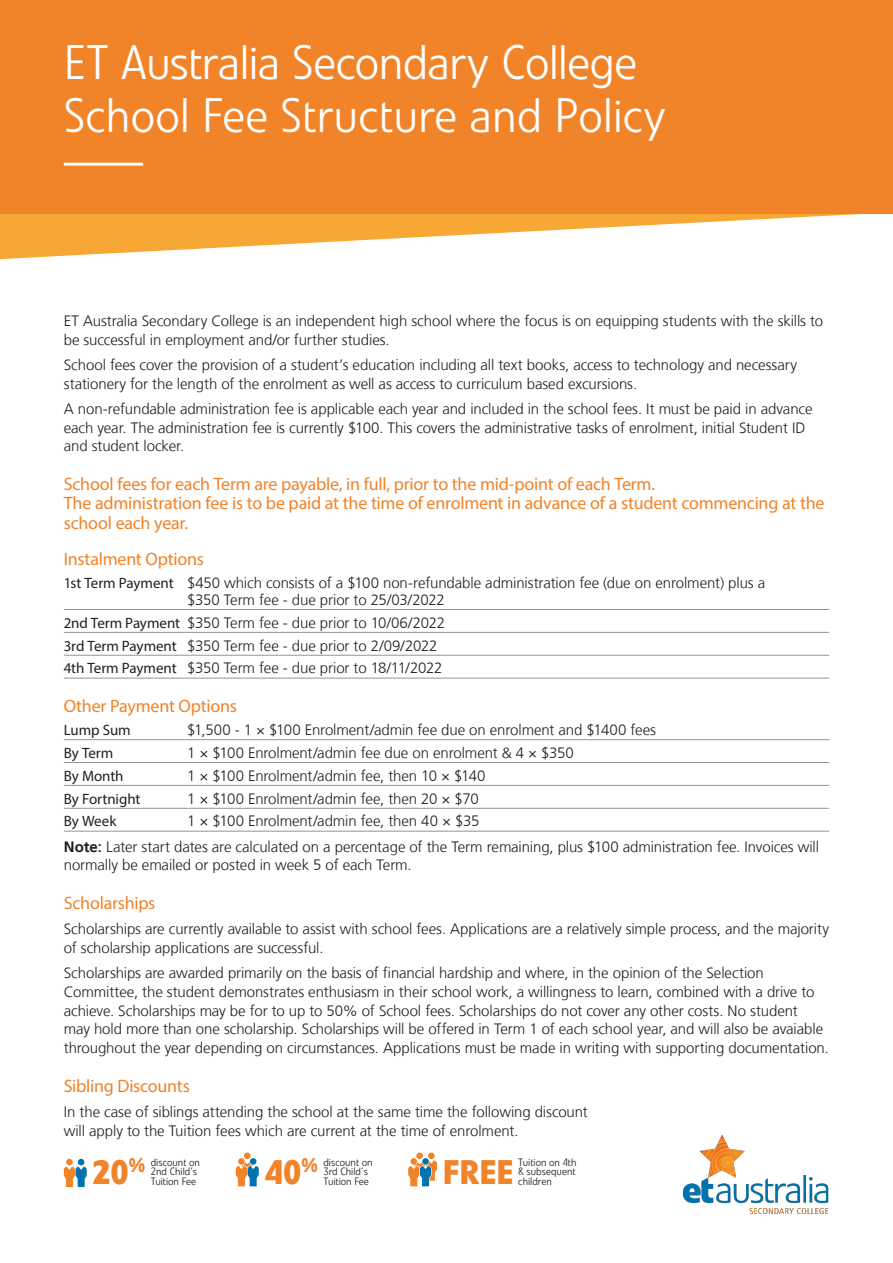
<style>
.page{position:relative;width:893px;height:1263px;background:#fff}
.page>*{position:absolute;margin:0;border:0;box-sizing:border-box;transform-origin:0 0}
.t1{font:300 48px "Linotype Veto";letter-spacing:-.005em;color:#fff}
.t2{font:700 33.75px "Linotype Veto";color:#f18328}
.t3{font:700 19.65px "Linotype Veto";color:#f18328}
.Subhead{font:18px/19.5px "Myriad Pro";letter-spacing:-.015em;color:#f18328}
.Body{font:300 15px/18.8px "Frutiger LT";letter-spacing:-.005em;color:#231f20}
.Body-2{font:15px "Myriad Pro";letter-spacing:-.005em;color:#231f20}
.t4{font:300 10.65px/9.3px "Linotype Veto";color:#231f20}
.s1{font-family:"Myriad Pro";font-weight:400}
.s2{font-weight:700}
</style>
<div class="page">
<svg style="left:0;top:214px;width:860px;height:46px"></svg>
<div style="left:0;top:0;width:893px;height:214px;background:#f18328"></div>
<hr style="left:64px;top:609px;width:765px;height:1px;background:#939598">
<hr style="left:64px;top:632px;width:765px;height:1px;background:#939598">
<hr style="left:64px;top:655px;width:765px;height:1px;background:#939598">
<hr style="left:64px;top:678px;width:765px;height:1px;background:#939598">
<hr style="left:64px;top:739px;width:765px;height:1px;background:#939598">
<hr style="left:64px;top:762px;width:765px;height:1px;background:#939598">
<hr style="left:64px;top:785px;width:765px;height:1px;background:#939598">
<hr style="left:64px;top:808px;width:765px;height:1px;background:#939598">
<hr style="left:64px;top:831px;width:765px;height:1px;background:#939598">
<hr style="left:64px;top:163px;width:79px;height:3px;background:#fff">
<svg style="left:64px;top:1159px;width:23px;height:28px"></svg>
<div style="left:238px;top:1158px;width:7px;height:7px;background:#f18328;border-radius:50%"></div>
<div style="left:250px;top:1158px;width:6px;height:7px;background:#0073ae;border-radius:50%"></div>
<div style="left:244px;top:1152px;width:7px;height:7px;background:#f18328;border-radius:50%"></div>
<svg style="left:236px;top:1162px;width:23px;height:24px"></svg>
<div style="left:428px;top:1152px;width:7px;height:7px;background:#f18328;border-radius:50%"></div>
<div style="left:416px;top:1152px;width:7px;height:7px;background:#f18328;border-radius:50%"></div>
<svg style="left:408px;top:1160px;width:29px;height:26px"></svg>
<img style="left:682px;top:1135px;width:147px;height:80px">
<p class="t1" style="left:64px;top:34px;width:575px">ET Australia Secondary College</p>
<p class="t1" style="left:64px;top:87px;width:604px">School Fee Structure and Policy</p>
<p class="Body" style="left:64px;top:312px;width:761px">ET Australia Secondary College is an independent high school where the focus is on equipping students with the skills to be successful in employment and/or further studies.</p>
<p class="Body" style="left:64px;top:355px;width:735px">School fees cover the provision of a student’s education including all text books, access to technology and necessary stationery for the length of the enrolment as well as access to curriculum based excursions.</p>
<p class="Body" style="left:64px;top:399px;width:750px">A non-refundable administration fee is applicable each year and included in the school fees. It must be paid in advance each year. The administration fee is currently $100. This covers the administrative tasks of enrolment, initial Student ID and student locker.</p>
<p class="Subhead" style="left:64px;top:474px;width:762px">School fees for each Term are payable, in full, prior to the mid-point of each Term.<br>The administration fee is to be paid at the time of enrolment in advance of a student commencing at the school each year.</p>
<p class="Subhead" style="left:64px;top:549px;width:142px">Instalment Options</p>
<p class="Body" style="left:187px;top:575px;width:580px;line-height:16.5px;text-indent:-123px"><span class="s1">1st Term Payment</span> $450 which consists of a $100 non-refundable administration fee (due on enrolment) plus a $350 Term fee - due prior to 25/03/2022</p>
<p class="Body" style="left:64px;top:613px;width:383px"><span class="s1">2nd Term Payment</span> $350 Term fee - due prior to 10/06/2022</p>
<p class="Body" style="left:64px;top:636px;width:375px"><span class="s1">3rd Term Payment</span> $350 Term fee - due prior to 2/09/2022</p>
<p class="Body" style="left:64px;top:659px;width:380px"><span class="s1">4th Term Payment</span> $350 Term fee - due prior to 18/11/2022</p>
<p class="Subhead" style="left:64px;top:696px;width:175px">Other Payment Options</p>
<p class="Body-2" style="left:64px;top:721px;width:68px">Lump Sum</p>
<p class="Body" style="left:187px;top:721px;width:470px">$1,500 - 1 × $100 Enrolment/admin fee due on enrolment and $1400 fees</p>
<p class="Body-2" style="left:64px;top:743px;width:51px">By Term</p>
<p class="Body" style="left:187px;top:743px;width:388px">1 × $100 Enrolment/admin fee due on enrolment &amp; 4 × $350</p>
<p class="Body-2" style="left:64px;top:766px;width:61px">By Month</p>
<p class="Body" style="left:187px;top:766px;width:300px">1 × $100 Enrolment/admin fee, then 10 × $140</p>
<p class="Body-2" style="left:64px;top:789px;width:78px">By Fortnight</p>
<p class="Body" style="left:187px;top:789px;width:293px">1 × $100 Enrolment/admin fee, then 20 × $70</p>
<p class="Body-2" style="left:64px;top:812px;width:54px">By Week</p>
<p class="Body" style="left:187px;top:812px;width:294px">1 × $100 Enrolment/admin fee, then 40 × $35</p>
<p class="Body" style="left:64px;top:837px;width:757px"><span class="s2">Note:</span> Later start dates are calculated on a percentage of the Term remaining, plus $100 administration fee. Invoices will normally be emailed or posted in week 5 of each Term.</p>
<p class="Subhead" style="left:64px;top:893px;width:93px">Scholarships</p>
<p class="Body" style="left:64px;top:920px;width:767px">Scholarships are currently available to assist with school fees. Applications are a relatively simple process, and the majority of scholarship applications are successful.</p>
<p class="Body" style="left:64px;top:964px;width:767px">Scholarships are awarded primarily on the basis of financial hardship and where, in the opinion of the Selection Committee, the student demonstrates enthusiasm in their school work, a willingness to learn, combined with a drive to achieve. Scholarships may be for to up to 50% of School fees. Scholarships do not cover any other costs. No student<br>may hold more than one scholarship. Scholarships will be offered in Term 1 of each school year, and will also be avaiable throughout the year depending on circumstances. Applications must be made in writing with supporting documentation.</p>
<p class="Subhead" style="left:64px;top:1075px;width:128px">Sibling Discounts</p>
<p class="Body" style="left:64px;top:1102px;width:526px">In the case of siblings attending the school at the same time the following discount will apply to the Tuition fees which are current at the time of enrolment.</p>
<p class="t3" style="left:129px;top:1153px;width:18px">%</p>
<p class="t4" style="left:323px;top:1158px;width:51px">discount on<br>3rd Child’s</p>
<p class="t3" style="left:301px;top:1153px;width:18px">%</p>
<p class="t4" style="left:518px;top:1158px;width:60px">Tuition on 4th &amp; subsequent</p>
<p class="t4" style="left:151px;top:1158px;width:51px">discount on<br>2nd Child’s</p>
<p class="t2" style="left:92px;top:1151px;width:38px">20</p>
<p class="t2" style="left:265px;top:1151px;width:38px">40</p>
<p class="t2" style="left:443px;top:1151px;width:72px">FREE</p>
<p class="t4" style="left:151px;top:1176px;width:47px">Tuition Fee</p>
<p class="t4" style="left:323px;top:1176px;width:47px">Tuition Fee</p>
<p class="t4" style="left:518px;top:1176px;width:35px">children</p>
</div>
